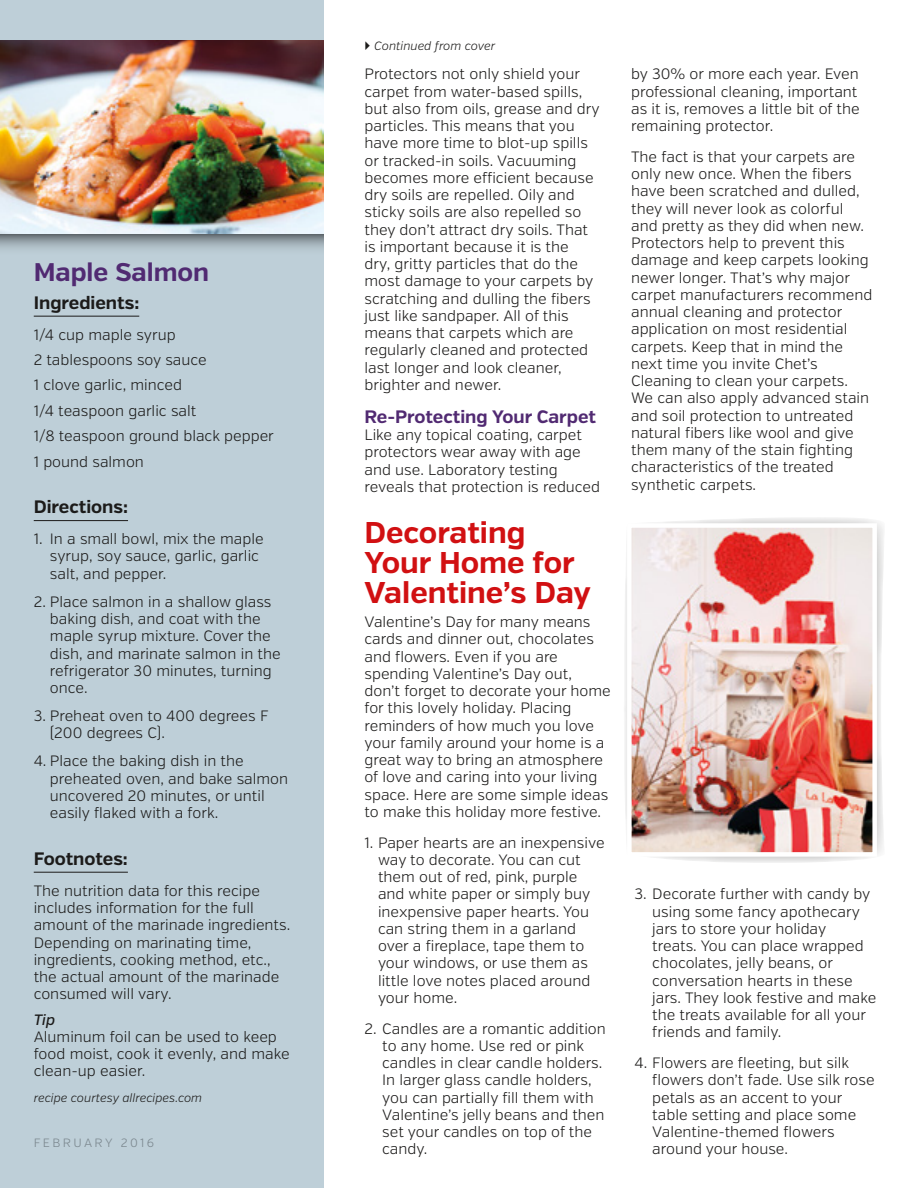
<style>
.page{position:relative;width:918px;height:1188px;background:#fff}
.page>*{position:absolute;margin:0;border:0;box-sizing:border-box;transform-origin:0 0}
.t1{font:700 30px/30px "Verb";color:#d11012}
.t2{font:700 25.5px "Verb";color:#512a72}
.t3{font:700 18px "Verb";color:#1c1b1a}
.t4{font:700 18px "Verb";color:#512a72}
.t5{font:300 15px/17.2px "Verb";color:#1c1b1a}
.t6{font:italic 500 15px "Verb";color:#1c1b1a}
.t7{font:italic 300 12px "Verb";color:#1c1b1a}
.t8{font:300 12px "Verb";letter-spacing:.2em;color:#7a868d}
</style>
<div class="page">
<div style="left:0;top:0;width:324px;height:1188px;background:#becfd8"></div>
<hr style="left:34px;top:316px;width:105px;height:1px;background:#1c1b1a">
<hr style="left:34px;top:520px;width:94px;height:1px;background:#1c1b1a">
<hr style="left:34px;top:872px;width:94px;height:1px;background:#1c1b1a">
<svg style="left:0;top:233px;width:324px;height:16px;background:#96a2a9"></svg>
<img style="left:0;top:40px;width:324px;height:193px">
<svg style="left:624px;top:518px;width:260px;height:345px"></svg>
<img style="left:632px;top:528px;width:240px;height:324px">
<div style="left:627px;top:523px;width:250px;height:334px;border:4px solid #fff"></div>
<h2 class="t2" style="left:34px;top:256px;width:177px">Maple Salmon</h2>
<p class="t3" style="left:34px;top:292px;width:107px">Ingredients:</p>
<p class="t5" style="left:34px;top:322px;width:242px;line-height:25.3px">1/4 cup maple syrup<br>2 tablespoons soy sauce<br>1 clove garlic, minced<br>1/4 teaspoon garlic salt<br>1/8 teaspoon ground black pepper<br>1 pound salmon</p>
<p class="t3" style="left:34px;top:496px;width:96px">Directions:</p>
<p class="t5" style="left:50px;top:531px;width:215px;text-indent:-16px">1. In a small bowl, mix the maple syrup, soy sauce, garlic, garlic salt, and pepper.</p>
<p class="t5" style="left:50px;top:593px;width:232px;text-indent:-16px">2. Place salmon in a shallow glass baking dish, and coat with the maple syrup mixture. Cover the dish, and marinate salmon in the refrigerator 30 minutes, turning once.</p>
<p class="t5" style="left:50px;top:707px;width:220px;text-indent:-16px">3. Preheat oven to 400 degrees F (200 degrees C).</p>
<p class="t5" style="left:50px;top:753px;width:240px;text-indent:-16px">4. Place the baking dish in the preheated oven, and bake salmon uncovered 20 minutes, or until easily flaked with a fork.</p>
<p class="t3" style="left:34px;top:848px;width:96px">Footnotes:</p>
<p class="t5" style="left:34px;top:882px;width:258px">The nutrition data for this recipe includes information for the full amount of the marinade ingredients.<br>Depending on marinating time, ingredients, cooking method, etc., the actual amount of the marinade consumed will vary.</p>
<p class="t6" style="left:34px;top:1010px;width:23px">Tip</p>
<p class="t5" style="left:34px;top:1028px;width:257px">Aluminum foil can be used to keep food moist, cook it evenly, and make clean-up easier.</p>
<p class="t7" style="left:34px;top:1090px;width:170px">recipe courtesy allrecipes.com</p>
<p class="t8" style="left:34px;top:1136px;width:122px">FEBRUARY 2016</p>
<p class="t7" style="left:374px;top:39px;width:123px">Continued from cover</p>
<p class="t5" style="left:364px;top:66px;width:237px">Protectors not only shield your carpet from water-based spills, but also from oils, grease and dry particles. This means that you have more time to blot-up spills or tracked-in soils. Vacuuming becomes more efficient because dry soils are repelled. Oily and sticky soils are also repelled so they don’t attract dry soils. That is important because it is the<br>dry, gritty particles that do the most damage to your carpets by scratching and dulling the fibers just like sandpaper. All of this means that carpets which are regularly cleaned and protected last longer and look cleaner, brighter and newer.</p>
<p class="t4" style="left:364px;top:406px;width:233px">Re-Protecting Your Carpet</p>
<p class="t5" style="left:364px;top:427px;width:237px">Like any topical coating, carpet protectors wear away with age and use. Laboratory testing reveals that protection is reduced</p>
<h1 class="t1" style="left:364px;top:518px;width:228px">Decorating<br>Your Home for<br>Valentine’s Day</h1>
<p class="t5" style="left:364px;top:613px;width:248px">Valentine’s Day for many means cards and dinner out, chocolates and flowers. Even if you are spending Valentine’s Day out, don’t forget to decorate your home for this lovely holiday. Placing reminders of how much you love your family around your home is a great way to bring an atmosphere of love and caring into your living space. Here are some simple ideas to make this holiday more festive.</p>
<p class="t5" style="left:378px;top:834px;width:228px;text-indent:-14px">1. Paper hearts are an inexpensive way to decorate. You can cut them out of red, pink, purple and white paper or simply buy inexpensive paper hearts. You can string them in a garland over a fireplace, tape them to your windows, or use them as little love notes placed around your home.</p>
<p class="t5" style="left:382px;top:1020px;width:225px;text-indent:-18px">2. Candles are a romantic addition to any home. Use red or pink candles in clear candle holders.<br>In larger glass candle holders, you can partially fill them with<br>Valentine’s jelly beans and then set your candles on top of the candy.</p>
<p class="t5" style="left:631px;top:66px;width:230px">by 30% or more each year. Even professional cleaning, important as it is, removes a little bit of the remaining protector.</p>
<p class="t5" style="left:631px;top:148px;width:243px">The fact is that your carpets are only new once. When the fibers have been scratched and dulled, they will never look as colorful and pretty as they did when new.<br>Protectors help to prevent this damage and keep carpets looking newer longer. That’s why major carpet manufacturers recommend annual cleaning and protector application on most residential carpets. Keep that in mind the next time you invite Chet’s<br>Cleaning to clean your carpets.<br>We can also apply advanced stain and soil protection to untreated natural fibers like wool and give them many of the stain fighting characteristics of the treated synthetic carpets.</p>
<p class="t5" style="left:652px;top:886px;width:226px;text-indent:-18px">3. Decorate further with candy by using some fancy apothecary jars to store your holiday<br>treats. You can place wrapped chocolates, jelly beans, or conversation hearts in these jars. They look festive and make the treats available for all your friends and family.</p>
<p class="t5" style="left:652px;top:1054px;width:224px;text-indent:-18px">4. Flowers are fleeting, but silk flowers don’t fade. Use silk rose petals as an accent to your table setting and place some<br>Valentine-themed flowers around your house.</p>
</div>
